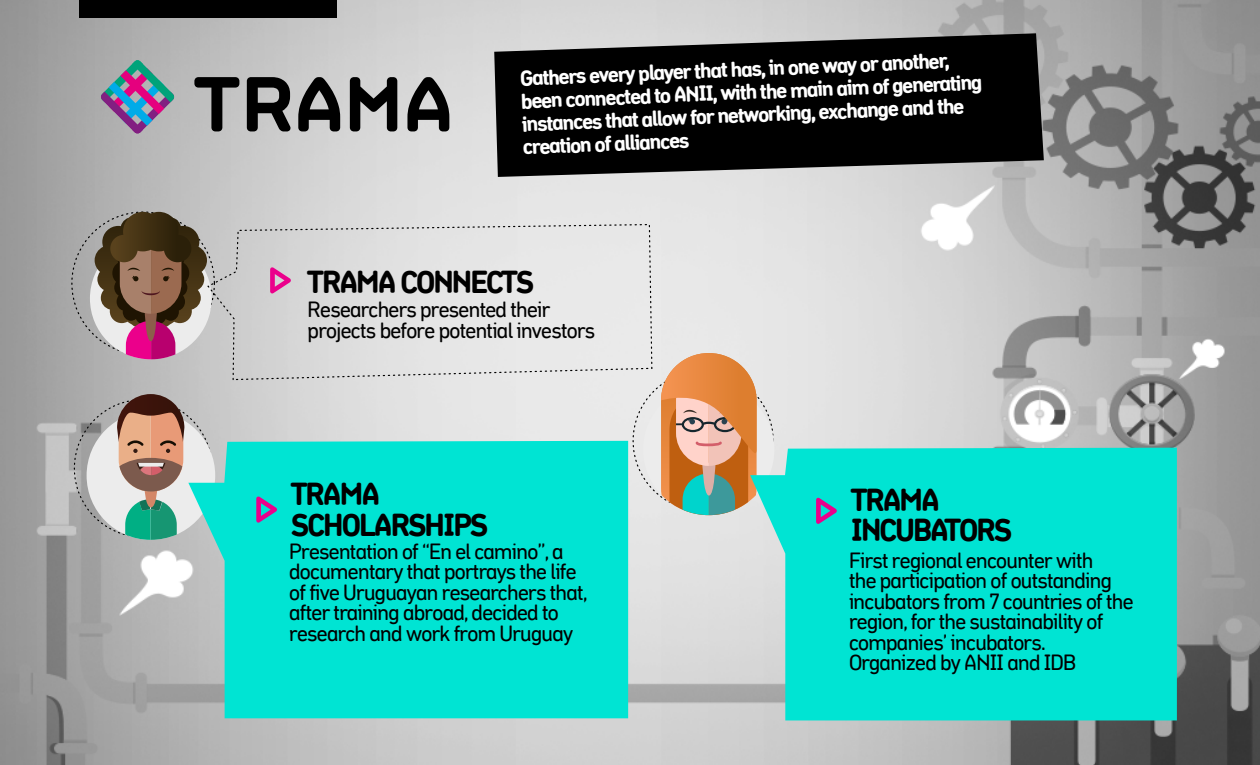
<style>
.page{position:relative;width:1260px;height:765px;background:#fff}
.page>*{position:absolute;margin:0;border:0;box-sizing:border-box;transform-origin:0 0}
.t1{font:700 32.5px/30.4px "Aniifont";letter-spacing:-.06em;color:#000}
.t2{font:22.5px/20.4px "aniifont";letter-spacing:-.06em;color:#000}
.t3{font:700 22.5px/23.2px "Aniifont";color:#fff}
</style>
<div class="page">
<img style="left:0;top:0;width:1260px;height:765px">
<svg style="left:494px;top:33px;width:550px;height:144px;background:#1b1b1b"></svg>
<svg style="left:194px;top:77px;width:45px;height:54px;background:#777"></svg>
<svg style="left:247px;top:77px;width:44px;height:54px;background:#464646"></svg>
<svg style="left:298px;top:77px;width:42px;height:54px;background:#575757"></svg>
<svg style="left:350px;top:77px;width:47px;height:54px;background:#595959"></svg>
<svg style="left:407px;top:77px;width:42px;height:54px;background:#5c5c5c"></svg>
<svg style="left:100px;top:60px;width:75px;height:74px;background:#8b8ca7"></svg>
<svg style="left:95px;top:212px;width:112px;height:147px;background:#87655f"></svg>
<div style="left:643px;top:384px;width:131px;height:131px;background:#ececec;border-radius:50%"></div>
<svg style="left:661px;top:353px;width:96px;height:162px;background:#c9996c"></svg>
<div style="left:87px;top:411px;width:128px;height:129px;background:#ececec;border-radius:50%"></div>
<svg style="left:117px;top:394px;width:67px;height:146px"></svg>
<svg style="left:206px;top:223px;width:447px;height:158px;background:#dddcdd"></svg>
<svg style="left:750px;top:448px;width:427px;height:272px;background:#11e2d2"></svg>
<svg style="left:816px;top:498px;width:21px;height:26px"></svg>
<div style="left:188px;top:441px;width:440px;height:277px;background:#00e4d3"></div>
<svg style="left:256px;top:496px;width:21px;height:27px"></svg>
<div style="left:79px;top:0;width:257px;height:18px;background:#000"></div>
<p class="t3" style="left:520px;top:65px;width:464px;rotate:-2deg">Gathers every player that has, in one way or another, been connected to ANII, with the main aim of generating instances that allow for networking, exchange and the creation of alliances</p>
<h1 class="t1" style="left:307px;top:267px;width:229px">TRAMA CONNECTS</h1>
<p class="t2" style="left:307px;top:299px;width:290px">Researchers presented their projects before potential investors</p>
<h1 class="t1" style="left:291px;top:479px;width:199px">TRAMA<br>SCHOLARSHIPS</h1>
<p class="t2" style="left:289px;top:541px;width:300px">Presentation of “En el camino”, a documentary that portrays the life of five Uruguayan researchers that, after training abroad, decided to research and work from Uruguay</p>
<h1 class="t1" style="left:851px;top:484px;width:163px">TRAMA<br>INCUBATORS</h1>
<p class="t2" style="left:849px;top:550px;width:287px">First regional encounter with<br>the participation of outstanding incubators from 7 countries of the region, for the sustainability of companies’ incubators.<br>Organized by ANII and IDB</p>
</div>
